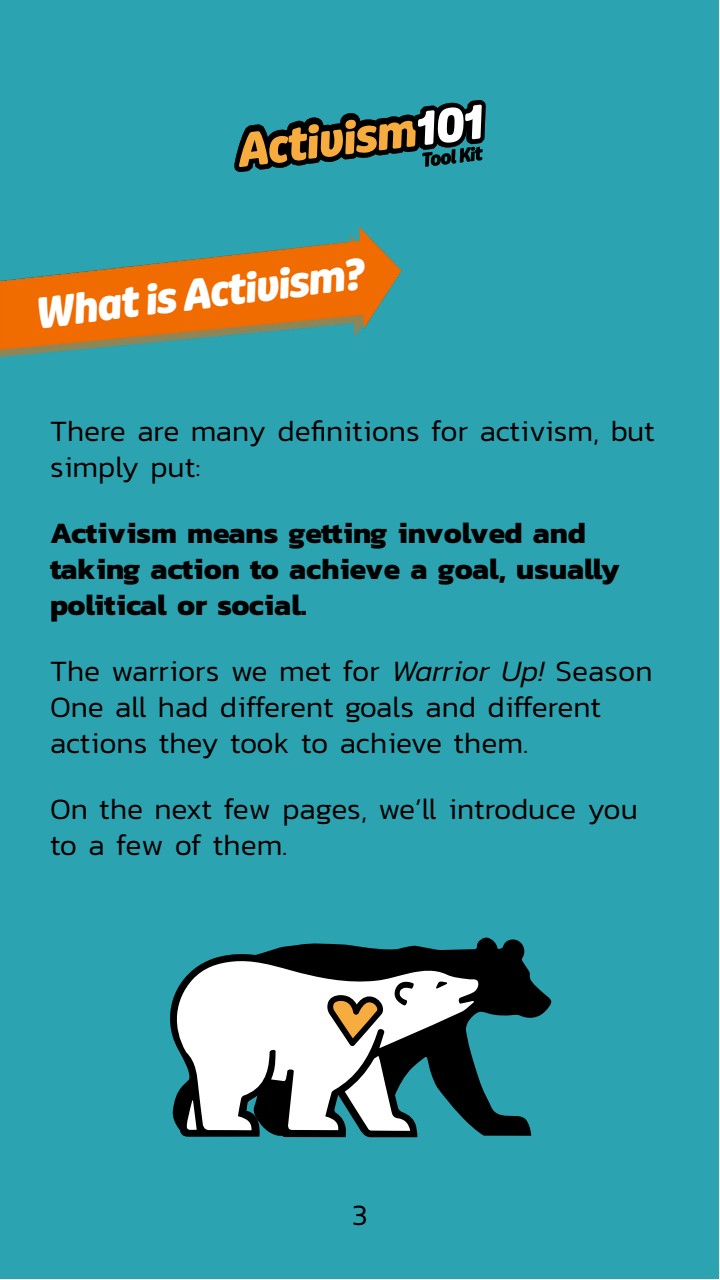
<style>
.page{position:relative;width:720px;height:1280px;background:#2ca3b0}
.page>*{position:absolute;margin:0;border:0;box-sizing:border-box;transform-origin:0 0}
.Page_Heading{font:italic 700 expanded 42px "Puffin Display Soft";color:#fff}
.t1{font:300 30px/36px "Kanit";color:#000}
.t2{font:700 30px/36px "Kanit";color:#000}
.s1{font-style:italic}
</style>
<div class="page">
<svg style="left:234px;top:100px;width:252px;height:72px"></svg>
<img style="left:0;top:227px;width:402px;height:131px">
<svg style="left:266px;top:938px;width:285px;height:198px"></svg>
<svg style="left:170px;top:952px;width:318px;height:185px;fill:#000"></svg>
<svg style="left:172px;top:960px;width:307px;height:170px;background:#99a5a6"></svg>
<svg style="left:393px;top:980px;width:22px;height:26px"></svg>
<svg style="left:436px;top:981px;width:12px;height:8px"></svg>
<svg style="left:326px;top:995px;width:58px;height:51px;background:#a38e70"></svg>
<p class="Page_Heading" style="left:33px;top:288px;width:332px;rotate:-7deg">What is Activism?</p>
<p class="t1" style="left:50px;top:413px;width:607px">There are many definitions for activism, but simply put:</p>
<p class="t2" style="left:50px;top:514px;width:571px">Activism means getting involved and taking action to achieve a goal, usually political or social.</p>
<p class="t1" style="left:50px;top:653px;width:604px">The warriors we met for <span class="s1">Warrior Up!</span> Season<br>One all had different goals and different actions they took to achieve them.</p>
<p class="t1" style="left:50px;top:791px;width:589px">On the next few pages, we’ll introduce you to a few of them.</p>
<p class="t1" style="left:352px;top:1196px;width:17px">3</p>
</div>
